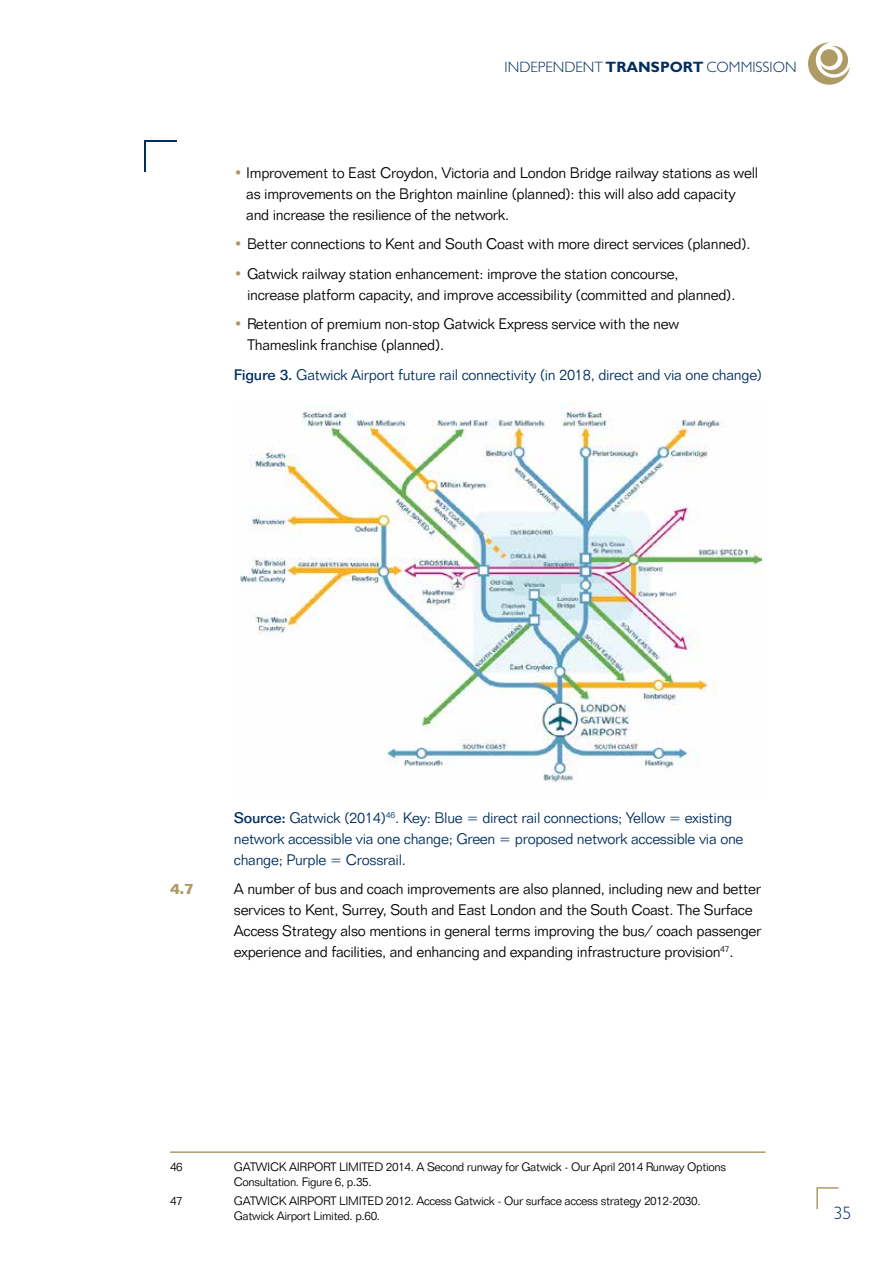
<style>
.page{position:relative;width:893px;height:1263px;background:#fff}
.page>*{position:absolute;margin:0;border:0;box-sizing:border-box;transform-origin:0 0}
.t1{font:300 18px "Gill Sans";color:#002e5f}
.t2{font:300 15px/21px "Folio BT";letter-spacing:-.02em;color:#000}
.t3{font:300 15px/21px "Folio BT";letter-spacing:-.02em;color:#002e5f}
.t4{font:300 15px "Gill Sans";color:#002e5f}
.t5{font:700 15px "Folio BT";color:#ae9a64}
.t6{font:300 12px/15px "Folio BT";letter-spacing:-.03em;color:#000}
.s1{font-family:"MT Gill Sans";font-weight:700}
.s2{font-weight:700;color:#ae9a64}
.s3{font-weight:500}
</style>
<div class="page">
<svg style="left:808px;top:43px;width:42px;height:42px"></svg>
<div style="left:820px;top:49px;width:18px;height:17px;background:#ae9a64;border-radius:50%"></div>
<svg style="left:816px;top:1187px;width:23px;height:23px"></svg>
<hr style="left:145px;top:140px;width:31px;height:1px;background:#002e5f">
<hr style="left:145px;top:140px;width:1px;height:32px;background:#002e5f">
<img style="left:240px;top:410px;width:521px;height:373px">
<hr style="left:170px;top:1151px;width:595px;height:2px;background:#ae9a64">
<p class="t4" style="left:505px;top:58px;width:293px">INDEPENDENT <span class="s1">TRANSPORT</span> COMMISSION</p>
<p class="t2" style="left:246px;top:162px;width:513px;text-indent:-12px"><span class="s2">•</span> Improvement to East Croydon, Victoria and London Bridge railway stations as well as improvements on the Brighton mainline (planned): this will also add capacity and increase the resilience of the network.</p>
<p class="t2" style="left:234px;top:233px;width:518px"><span class="s2">•</span> Better connections to Kent and South Coast with more direct services (planned).</p>
<p class="t2" style="left:247px;top:263px;width:490px;text-indent:-13px"><span class="s2">•</span> Gatwick railway station enhancement: improve the station concourse,<br>increase platform capacity, and improve accessibility (committed and planned).</p>
<p class="t2" style="left:247px;top:313px;width:434px;text-indent:-13px"><span class="s2">•</span> Retention of premium non-stop Gatwick Express service with the new<br>Thameslink franchise (planned).</p>
<p class="t3" style="left:234px;top:364px;width:530px"><span class="s3">Figure 3.</span> Gatwick Airport future rail connectivity (in 2018, direct and via one change)</p>
<p class="t3" style="left:234px;top:806px;width:511px"><span class="s3">Source:</span> Gatwick (2014)<sup>46</sup>. Key: Blue = direct rail connections; Yellow = existing network accessible via one change; Green = proposed network accessible via one change; Purple = Crossrail.</p>
<p class="t5" style="left:170px;top:879px;width:25px">4.7</p>
<p class="t2" style="left:234px;top:878px;width:529px">A number of bus and coach improvements are also planned, including new and better services to Kent, Surrey, South and East London and the South Coast. The Surface Access Strategy also mentions in general terms improving the bus/ coach passenger experience and facilities, and enhancing and expanding infrastructure provision<sup>47</sup>.</p>
<p class="t6" style="left:170px;top:1159px;width:14px">46</p>
<p class="t6" style="left:234px;top:1159px;width:494px">GATWICK AIRPORT LIMITED 2014. A Second runway for Gatwick - Our April 2014 Runway Options<br>Consultation. Figure 6, p.35.</p>
<p class="t6" style="left:170px;top:1193px;width:14px">47</p>
<p class="t6" style="left:234px;top:1193px;width:468px">GATWICK AIRPORT LIMITED 2012. Access Gatwick - Our surface access strategy 2012-2030.<br>Gatwick Airport Limited. p.60.</p>
<p class="t1" style="left:833px;top:1203px;width:19px">35</p>
</div>
